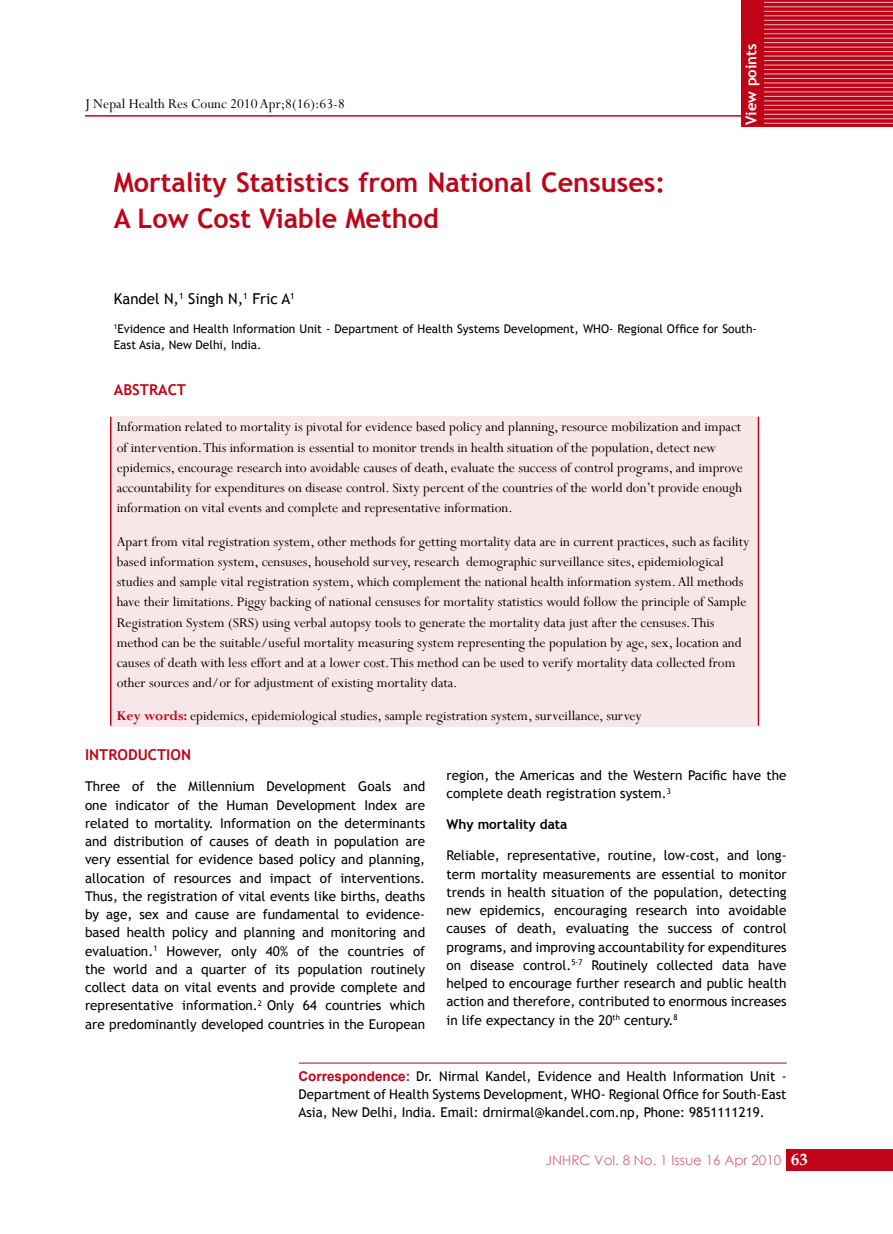
<style>
.page{position:relative;width:893px;height:1234px;background:#fff}
.page>*{position:absolute;margin:0;border:0;box-sizing:border-box;transform-origin:0 0}
.t1{font:700 27px/36.5px "Trebuchet MS";color:#c00418}
.t2{font:15px/20.2px "Perpetua";color:#000}
.t3{font:15px "Trebuchet MS";color:#000}
.t4{font:700 15px "Trebuchet MS";color:#c00418}
.t5{font:700 15px "Trebuchet MS";color:#fff}
.t6{font:13.5px/18.1px "Trebuchet MS";color:#000;text-align:justify}
.t7{font:13.5px "Century Gothic";color:#d96874}
.t8{font:700 13.5px "Trebuchet MS";color:#000}
.t9{font:12px/16.2px "Trebuchet MS";color:#000}
.s1{font-weight:700;color:#c00418}
.s2{font-family:"Arial";font-weight:700;color:#c00418}
.s3{font-family:"Book Antiqua";font-weight:700;font-size:16.5px;color:#fff}
</style>
<div class="page">
<hr style="left:85px;top:115px;width:702px;height:2px;background:#c00418">
<div style="left:787px;top:1148px;width:106px;height:21px;background:#c00418"></div>
<div style="left:111px;top:416px;width:647px;height:310px;background:#f9e6e8"></div>
<hr style="left:110px;top:416px;width:1px;height:309px;background:#c00418">
<hr style="left:758px;top:416px;width:1px;height:309px;background:#c00418">
<hr style="left:299px;top:1062px;width:488px;height:1px;background:#c00418">
<svg style="left:741px;top:0;width:152px;height:127px;background:#c20f22"></svg>
<hr style="left:764px;top:2px;width:129px;height:1px;background:#ecb4ba">
<hr style="left:764px;top:11px;width:129px;height:1px;background:#ecb4ba">
<hr style="left:764px;top:20px;width:129px;height:1px;background:#ecb4ba">
<hr style="left:764px;top:24px;width:129px;height:1px;background:#ecb4ba">
<hr style="left:764px;top:29px;width:129px;height:1px;background:#ecb4ba">
<hr style="left:764px;top:33px;width:129px;height:1px;background:#ecb4ba">
<hr style="left:764px;top:38px;width:129px;height:1px;background:#ecb4ba">
<hr style="left:764px;top:47px;width:129px;height:1px;background:#ecb4ba">
<hr style="left:764px;top:56px;width:129px;height:1px;background:#ecb4ba">
<hr style="left:764px;top:65px;width:129px;height:1px;background:#ecb4ba">
<hr style="left:764px;top:69px;width:129px;height:1px;background:#ecb4ba">
<hr style="left:764px;top:78px;width:129px;height:1px;background:#ecb4ba">
<hr style="left:764px;top:83px;width:129px;height:1px;background:#ecb4ba">
<hr style="left:764px;top:87px;width:129px;height:1px;background:#ecb4ba">
<hr style="left:764px;top:92px;width:129px;height:1px;background:#ecb4ba">
<hr style="left:764px;top:96px;width:129px;height:1px;background:#ecb4ba">
<hr style="left:764px;top:101px;width:129px;height:1px;background:#ecb4ba">
<hr style="left:764px;top:105px;width:129px;height:1px;background:#ecb4ba">
<hr style="left:764px;top:109px;width:129px;height:1px;background:#ecb4ba">
<hr style="left:764px;top:114px;width:129px;height:1px;background:#ecb4ba">
<hr style="left:764px;top:118px;width:129px;height:1px;background:#ecb4ba">
<hr style="left:764px;top:123px;width:129px;height:1px;background:#ecb4ba">
<hr style="left:764px;top:60px;width:129px;height:1px;background:#ecb4ba">
<hr style="left:764px;top:51px;width:129px;height:1px;background:#ecb4ba">
<hr style="left:764px;top:42px;width:129px;height:1px;background:#ecb4ba">
<hr style="left:764px;top:16px;width:129px;height:1px;background:#ecb4ba">
<hr style="left:764px;top:7px;width:129px;height:1px;background:#ecb4ba">
<hr style="left:764px;top:74px;width:129px;height:1px;background:#ecb4ba">
<p class="t2" style="left:85px;top:94px;width:261px">J Nepal Health Res Counc 2010 Apr;8(16):63-8</p>
<h1 class="t1" style="left:114px;top:164px;width:553px">Mortality Statistics from National Censuses:<br>A Low Cost Viable Method</h1>
<p class="t5" style="left:742px;top:125px;width:83px;rotate:-90deg">View points</p>
<p class="t3" style="left:114px;top:290px;width:183px">Kandel N,<sup>1</sup> Singh N,<sup>1</sup> Fric A<sup>1</sup></p>
<p class="t9" style="left:114px;top:321px;width:645px"><sup>1</sup>Evidence and Health Information Unit - Department of Health Systems Development, WHO- Regional Office for South-<br>East Asia, New Delhi, India.</p>
<p class="t4" style="left:114px;top:380px;width:74px">ABSTRACT</p>
<p class="t2" style="left:117px;top:416px;width:628px">Information related to mortality is pivotal for evidence based policy and planning, resource mobilization and impact of intervention.This information is essential to monitor trends in health situation of the population, detect new epidemics, encourage research into avoidable causes of death, evaluate the success of control programs, and improve accountability for expenditures on disease control. Sixty percent of the countries of the world don’t provide enough information on vital events and complete and representative information.</p>
<p class="t2" style="left:117px;top:530px;width:634px">Apart from vital registration system, other methods for getting mortality data are in current practices, such as facility based information system, censuses, household survey, research demographic surveillance sites, epidemiological studies and sample vital registration system, which complement the national health information system.All methods have their limitations. Piggy backing of national censuses for mortality statistics would follow the principle of Sample Registration System (SRS) using verbal autopsy tools to generate the mortality data just after the censuses.This method can be the suitable/useful mortality measuring system representing the population by age, sex, location and causes of death with less effort and at a lower cost.This method can be used to verify mortality data collected from other sources and/or for adjustment of existing mortality data.</p>
<p class="t2" style="left:117px;top:705px;width:526px"><span class="s1">Key words:</span> epidemics, epidemiological studies, sample registration system, surveillance, survey</p>
<p class="t4" style="left:85px;top:745px;width:107px">INTRODUCTION</p>
<p class="t6" style="left:85px;top:777px;width:342px">Three of the Millennium Development Goals and one indicator of the Human Development Index are related to mortality. Information on the determinants and distribution of causes of death in population are very essential for evidence based policy and planning, allocation of resources and impact of interventions.<br>Thus, the registration of vital events like births, deaths by age, sex and cause are fundamental to evidence&shy;based health policy and planning and monitoring and evaluation.<sup>1</sup> However, only 40% of the countries of the world and a quarter of its population routinely collect data on vital events and provide complete and representative information.<sup>2</sup> Only 64 countries which are predominantly developed countries in the European</p>
<p class="t6" style="left:446px;top:766px;width:342px">region, the Americas and the Western Pacific have the complete death registration system.<sup>3</sup></p>
<p class="t8" style="left:446px;top:816px;width:122px">Why mortality data</p>
<p class="t6" style="left:446px;top:846px;width:342px">Reliable, representative, routine, low-cost, and long&shy;term mortality measurements are essential to monitor trends in health situation of the population, detecting new epidemics, encouraging research into avoidable causes of death, evaluating the success of control programs, and improving accountability for expenditures on disease control.<sup>5-7</sup> Routinely collected data have helped to encourage further research and public health action and therefore, contributed to enormous increases in life expectancy in the 20<sup>th</sup> century.<sup>8</sup></p>
<p class="t6" style="left:298px;top:1066px;width:490px"><span class="s2">Correspondence:</span> Dr. Nirmal Kandel, Evidence and Health Information Unit - Department of Health Systems Development, WHO- Regional Office for South-East Asia, New Delhi, India. Email: drnirmal@kandel.com.np, Phone: 9851111219.</p>
<p class="t7" style="left:546px;top:1150px;width:255px">JNHRC Vol. 8 No. 1 Issue 16 Apr 2010 <span class="s3">63</span></p>
</div>
